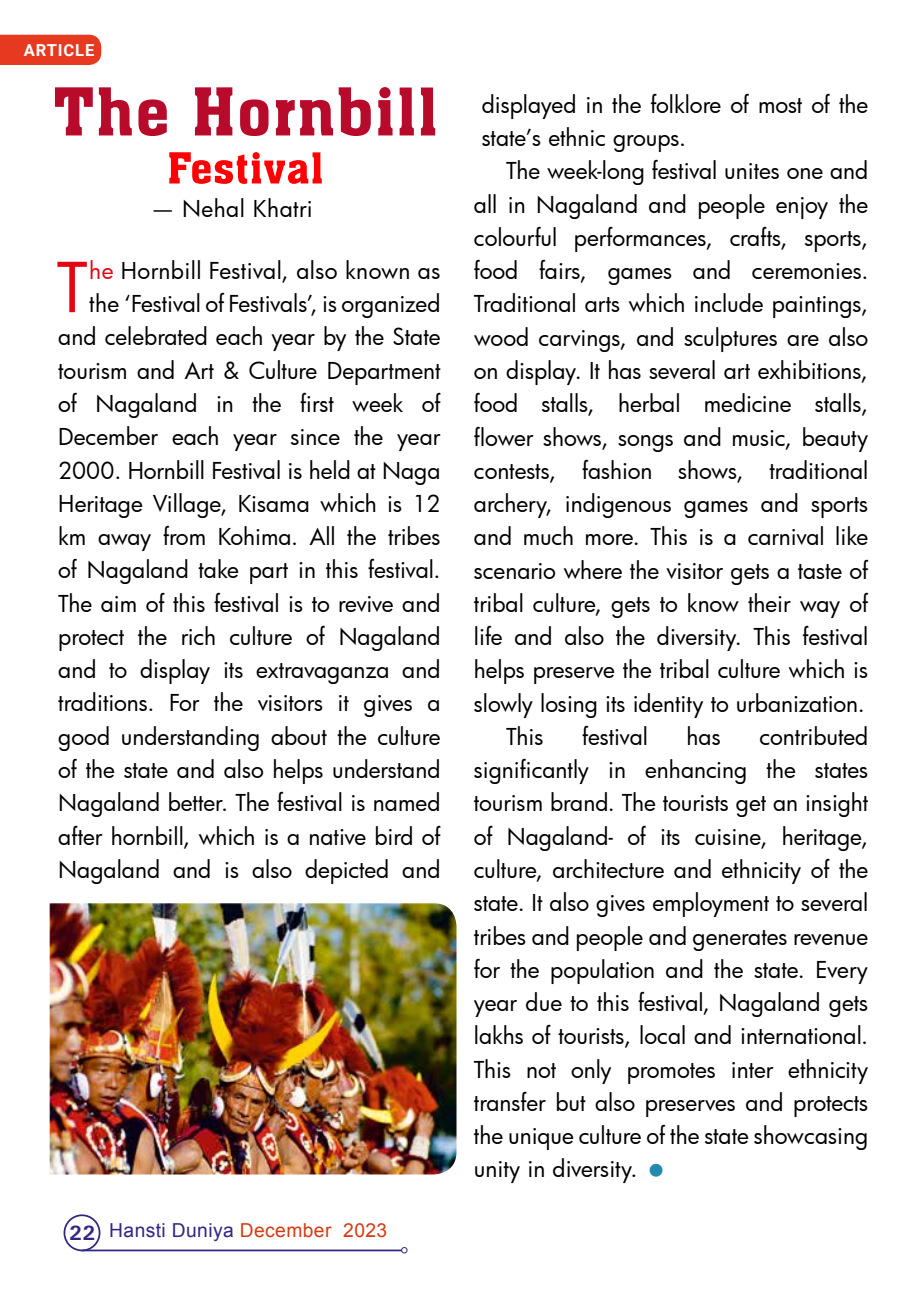
<style>
.page{position:relative;width:918px;height:1300px;background:#fff}
.page>*{position:absolute;margin:0;border:0;box-sizing:border-box;transform-origin:0 0}
.t1{font:66.85px "Futura";color:#e30613}
.t2{font:22.75px/33.2px "Futura";color:#000;text-align:right}
.t3{font:22.75px "Futura";letter-spacing:.02em;color:#000}
.t4{font:19.25px "Arial";letter-spacing:.02em;color:#312783}
.t5{font:700 16.45px "Roboto";letter-spacing:.055em;color:#fff}
.s1{color:#e30613}
.s2{font-family:"Univers";font-weight:700;font-size:20.65px}
.s3{color:#d73b13}
</style>
<div class="page">
<svg style="left:63px;top:1214px;width:38px;height:38px"></svg>
<hr style="left:82px;top:1249px;width:320px;height:2px;background:#312783">
<svg style="left:401px;top:1247px;width:6px;height:6px"></svg>
<img style="left:50px;top:903px;width:406px;height:271px">
<svg style="left:55px;top:87px;width:380px;height:49px"></svg>
<svg style="left:169px;top:152px;width:153px;height:32px"></svg>
<div style="left:0;top:35px;width:101px;height:30px;background:#e73920"></div>
<p class="t5" style="left:24px;top:39px;width:72px">ARTICLE</p>
<p class="t3" style="left:151px;top:193px;width:163px">— Nehal Khatri</p>
<p class="t2" style="left:58px;top:253px;width:384px"><span class="s1">he</span> Hornbill Festival, also known as the ‘Festival of Festivals’, is organized and celebrated each year by the State tourism and Art &amp; Culture Department of Nagaland in the first week of December each year since the year 2000. Hornbill Festival is held at Naga Heritage Village, Kisama which is 12 km away from Kohima. All the tribes of Nagaland take part in this festival.<br>The aim of this festival is to revive and protect the rich culture of Nagaland and to display its extravaganza and traditions. For the visitors it gives a good understanding about the culture of the state and also helps understand Nagaland better. The festival is named after hornbill, which is a native bird of Nagaland and is also depicted and</p>
<h1 class="t1" style="left:56px;top:242px;width:33px">T</h1>
<p class="t4" style="left:69px;top:1217px;width:320px"><span class="s2">22</span> Hansti Duniya <span class="s3">December 2023</span></p>
<p class="t2" style="left:482px;top:87px;width:388px;text-align:left">displayed in the folklore of most of the state’s ethnic groups.</p>
<p class="t2" style="left:506px;top:154px;width:363px">The week-long festival unites one and</p>
<p class="t2" style="left:474px;top:187px;width:396px">all in Nagaland and people enjoy the</p>
<p class="t2" style="left:474px;top:220px;width:396px">colourful performances, crafts, sports,</p>
<p class="t2" style="left:474px;top:254px;width:396px">food fairs, games and ceremonies.</p>
<p class="t2" style="left:474px;top:287px;width:396px">Traditional arts which include paintings,</p>
<p class="t2" style="left:474px;top:320px;width:396px">wood carvings, and sculptures are also</p>
<p class="t2" style="left:474px;top:353px;width:396px">on display. It has several art exhibitions,</p>
<p class="t2" style="left:474px;top:387px;width:396px">food stalls, herbal medicine stalls,</p>
<p class="t2" style="left:474px;top:420px;width:396px">flower shows, songs and music, beauty</p>
<p class="t2" style="left:474px;top:453px;width:396px">contests, fashion shows, traditional</p>
<p class="t2" style="left:474px;top:487px;width:396px">archery, indigenous games and sports</p>
<p class="t2" style="left:474px;top:520px;width:396px">and much more. This is a carnival like</p>
<p class="t2" style="left:474px;top:553px;width:396px">scenario where the visitor gets a taste of</p>
<p class="t2" style="left:474px;top:586px;width:396px">tribal culture, gets to know their way of</p>
<p class="t2" style="left:474px;top:620px;width:396px">life and also the diversity. This festival</p>
<p class="t2" style="left:474px;top:653px;width:396px">helps preserve the tribal culture which is</p>
<p class="t2" style="left:474px;top:686px;width:392px">slowly losing its identity to urbanization.</p>
<p class="t2" style="left:506px;top:719px;width:39px">This</p>
<p class="t2" style="left:582px;top:719px;width:67px">festival</p>
<p class="t2" style="left:686px;top:719px;width:36px">has</p>
<p class="t2" style="left:474px;top:719px;width:396px;text-align:justify;text-indent:285px">contributed significantly in enhancing the states tourism brand. The tourists get an insight of Nagaland- of its cuisine, heritage, culture, architecture and ethnicity of the state. It also gives employment to several tribes and people and generates revenue for the population and the state. Every year due to this festival, Nagaland gets lakhs of tourists, local and international.<br>This not only promotes inter ethnicity transfer but also preserves and protects the unique culture of the state showcasing unity in diversity.</p>
</div>
